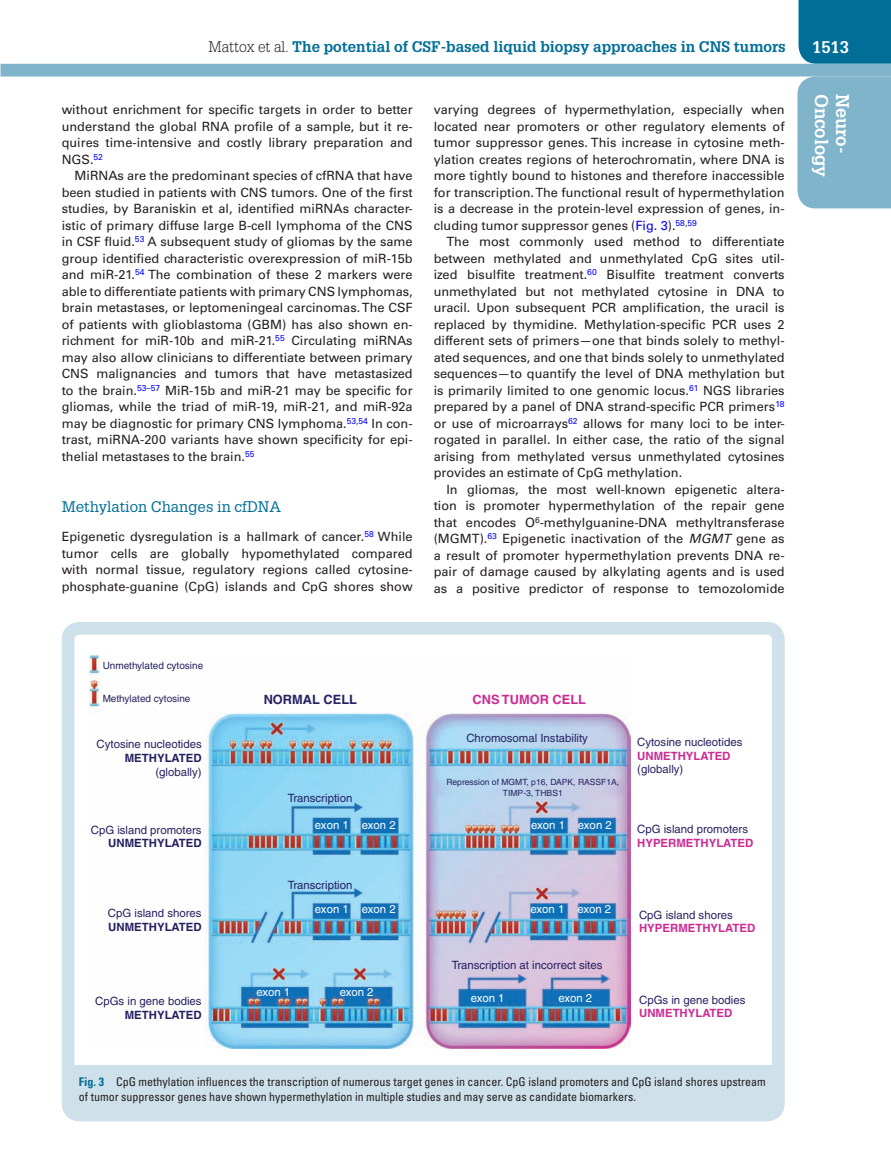
<style>
.page{position:relative;width:891px;height:1175px;background:#fff}
.page>*{position:absolute;margin:0;border:0;box-sizing:border-box;transform-origin:0 0}
.t1{font:700 18px "Glypha LT Std";color:#fff}
.t2{font:700 16.5px "Glypha LT Std";color:#fff}
.t3{font:700 15px "Glypha LT Std";color:#006e96}
.t4{font:15px "Glypha LT Std";color:#006e96}
.t5{font:700 12.9px "Helvetica";color:#cb2b93}
.t6{font:700 12.9px "Helvetica";color:#262262}
.t7{font:12.75px/16.5px "Univers LT Std";color:#231f20;text-align:justify}
.t8{font:condensed 12px/15px "Univers LT Std";color:#231f20}
.t9{font:11.4px "Helvetica";color:#262262}
.t10{font:11.4px "Helvetica";color:#252160}
.t11{font:11.4px "Helvetica";color:#fff}
.t12{font:700 11.4px "Helvetica";color:#cb2b93}
.t13{font:700 11.4px "Helvetica";color:#252160}
.t14{font:10.05px "Helvetica";color:#252160}
.t15{font:8.55px/10.2px "Helvetica";color:#262262;text-align:center}
.s1{font-weight:300;color:#231f20}
.s2{color:#00f}
.s3{font-style:italic}
.s4{font-weight:700;color:#006e96}
</style>
<div class="page">
<div style="left:799px;top:0;width:92px;height:64px;background:#006e96"></div>
<div style="left:1px;top:64px;width:890px;height:12px;background:#7fb4ca"></div>
<div style="left:797px;top:76px;width:94px;height:132px;background:#7fb4ca"></div>
<div style="left:70px;top:1065px;width:706px;height:43px;background:#cee0ea"></div>
<img style="left:90px;top:656px;width:540px;height:392px">
<div style="left:62px;top:622px;width:723px;height:499px;border:13px solid #cee0ea;border-radius:12px"></div>
<p class="t3" style="left:208px;top:37px;width:579px"><span class="s1">Mattox et al.</span> The potential of CSF-based liquid biopsy approaches in CNS tumors</p>
<p class="t2" style="left:812px;top:37px;width:38px">1513</p>
<h1 class="t1" style="left:833px;top:94px;width:85px;rotate:90deg">Oncology</h1>
<h1 class="t1" style="left:854px;top:94px;width:61px;rotate:90deg">Neuro-</h1>
<p class="t7" style="left:434px;top:102px;width:353px">varying degrees of hypermethylation, especially when located near promoters or other regulatory elements of tumor suppressor genes. This increase in cytosine meth&shy;ylation creates regions of heterochromatin, where DNA is more tightly bound to histones and therefore inaccessible for transcription. The functional result of hypermethylation is a decrease in the protein-level expression of genes, in&shy;cluding tumor suppressor genes (<span class="s2">Fig. 3</span>).<sup>58</sup><sup>,</sup><sup>59</sup></p>
<p class="t7" style="left:434px;top:234px;width:353px;text-indent:13px">The most commonly used method to differentiate between methylated and unmethylated CpG sites util&shy;ized bisulfite treatment.<sup>60</sup> Bisulfite treatment converts unmethylated but not methylated cytosine in DNA to uracil. Upon subsequent PCR amplification, the uracil is replaced by thymidine. Methylation-specific PCR uses 2 different sets of primers—one that binds solely to methyl&shy;ated sequences, and one that binds solely to unmethylated sequences—to quantify the level of DNA methylation but is primarily limited to one genomic locus.<sup>61</sup> NGS libraries prepared by a panel of DNA strand-specific PCR primers<sup>18 </sup>or use of microarrays<sup>62</sup> allows for many loci to be inter&shy;rogated in parallel. In either case, the ratio of the signal arising from methylated versus unmethylated cytosines provides an estimate of CpG methylation.</p>
<p class="t7" style="left:434px;top:481px;width:353px;text-indent:13px">In gliomas, the most well-known epigenetic altera&shy;tion is promoter hypermethylation of the repair gene that encodes O<sup>6</sup>-methylguanine-DNA methyltransferase (MGMT).<sup>63</sup> Epigenetic inactivation of the <span class="s3">MGMT</span> gene as a result of promoter hypermethylation prevents DNA re&shy;pair of damage caused by alkylating agents and is used as a positive predictor of response to temozolomide</p>
<p class="t7" style="left:62px;top:102px;width:353px">without enrichment for specific targets in order to better understand the global RNA profile of a sample, but it re&shy;quires time-intensive and costly library preparation and NGS.<sup>52</sup></p>
<p class="t7" style="left:62px;top:168px;width:353px;text-indent:13px">MiRNAs are the predominant species of cfRNA that have been studied in patients with CNS tumors. One of the first studies, by Baraniskin et al, identified miRNAs character&shy;istic of primary diffuse large B-cell lymphoma of the CNS in CSF fluid.<sup>53</sup> A subsequent study of gliomas by the same group identified characteristic overexpression of miR-15b and miR-21.<sup>54</sup> The combination of these 2 markers were able to differentiate patients with primary CNS lymphomas, brain metastases, or leptomeningeal carcinomas. The CSF of patients with glioblastoma (GBM) has also shown en&shy;richment for miR-10b and miR-21.<sup>55</sup> Circulating miRNAs may also allow clinicians to differentiate between primary CNS malignancies and tumors that have metastasized to the brain.<sup>53–57</sup> MiR-15b and miR-21 may be specific for gliomas, while the triad of miR-19, miR-21, and miR-92a may be diagnostic for primary CNS lymphoma.<sup>53</sup><sup>,</sup><sup>54</sup> In con&shy;trast, miRNA-200 variants have shown specificity for epi&shy;thelial metastases to the brain.<sup>55</sup></p>
<p class="t4" style="left:62px;top:497px;width:221px">Methylation Changes in cfDNA</p>
<p class="t7" style="left:62px;top:528px;width:353px">Epigenetic dysregulation is a hallmark of cancer.<sup>58</sup> While tumor cells are globally hypomethylated compared with normal tissue, regulatory regions called cytosine&shy;phosphate-guanine (CpG) islands and CpG shores show</p>
<p class="t14" style="left:103px;top:659px;width:102px">Unmethylated cytosine</p>
<p class="t14" style="left:103px;top:692px;width:89px">Methylated cytosine</p>
<p class="t10" style="left:97px;top:737px;width:107px">Cytosine nucleotides</p>
<p class="t13" style="left:125px;top:751px;width:78px">METHYLATED</p>
<p class="t10" style="left:155px;top:765px;width:48px">(globally)</p>
<p class="t6" style="left:264px;top:691px;width:95px">NORMAL CELL</p>
<p class="t5" style="left:473px;top:691px;width:115px">CNS TUMOR CELL</p>
<p class="t9" style="left:288px;top:791px;width:66px">Transcription</p>
<p class="t9" style="left:466px;top:731px;width:123px">Chromosomal Instability</p>
<p class="t15" style="left:446px;top:777px;width:175px">Repression of MGMT, p16, DAPK, RASSF1A,<br>TIMP-3, THBS1</p>
<p class="t9" style="left:637px;top:735px;width:107px">Cytosine nucleotides</p>
<p class="t12" style="left:637px;top:748px;width:95px">UNMETHYLATED</p>
<p class="t9" style="left:637px;top:762px;width:48px">(globally)</p>
<p class="t10" style="left:91px;top:823px;width:112px">CpG island promoters</p>
<p class="t13" style="left:108px;top:836px;width:95px">UNMETHYLATED</p>
<p class="t11" style="left:315px;top:818px;width:82px">exon 1 exon 2</p>
<p class="t11" style="left:531px;top:818px;width:82px">exon 1 exon 2</p>
<p class="t9" style="left:637px;top:823px;width:112px">CpG island promoters</p>
<p class="t12" style="left:637px;top:836px;width:118px">HYPERMETHYLATED</p>
<p class="t9" style="left:288px;top:878px;width:66px">Transcription</p>
<p class="t10" style="left:108px;top:906px;width:95px">CpG island shores</p>
<p class="t13" style="left:108px;top:920px;width:95px">UNMETHYLATED</p>
<p class="t11" style="left:315px;top:902px;width:82px">exon 1 exon 2</p>
<p class="t11" style="left:531px;top:902px;width:82px">exon 1 exon 2</p>
<p class="t9" style="left:639px;top:908px;width:95px">CpG island shores</p>
<p class="t12" style="left:639px;top:921px;width:118px">HYPERMETHYLATED</p>
<p class="t9" style="left:452px;top:958px;width:152px">Transcription at incorrect sites</p>
<p class="t10" style="left:95px;top:994px;width:108px">CpGs in gene bodies</p>
<p class="t13" style="left:125px;top:1007px;width:78px">METHYLATED</p>
<p class="t11" style="left:256px;top:985px;width:35px">exon 1</p>
<p class="t11" style="left:340px;top:985px;width:35px">exon 2</p>
<p class="t11" style="left:471px;top:991px;width:35px">exon 1</p>
<p class="t11" style="left:558px;top:991px;width:35px">exon 2</p>
<p class="t9" style="left:639px;top:993px;width:108px">CpGs in gene bodies</p>
<p class="t12" style="left:639px;top:1006px;width:95px">UNMETHYLATED</p>
<p class="t8" style="left:79px;top:1074px;width:688px"><span class="s4">Fig. 3</span> CpG methylation influences the transcription of numerous target genes in cancer. CpG island promoters and CpG island shores upstream of tumor suppressor genes have shown hypermethylation in multiple studies and may serve as candidate biomarkers.</p>
</div>
